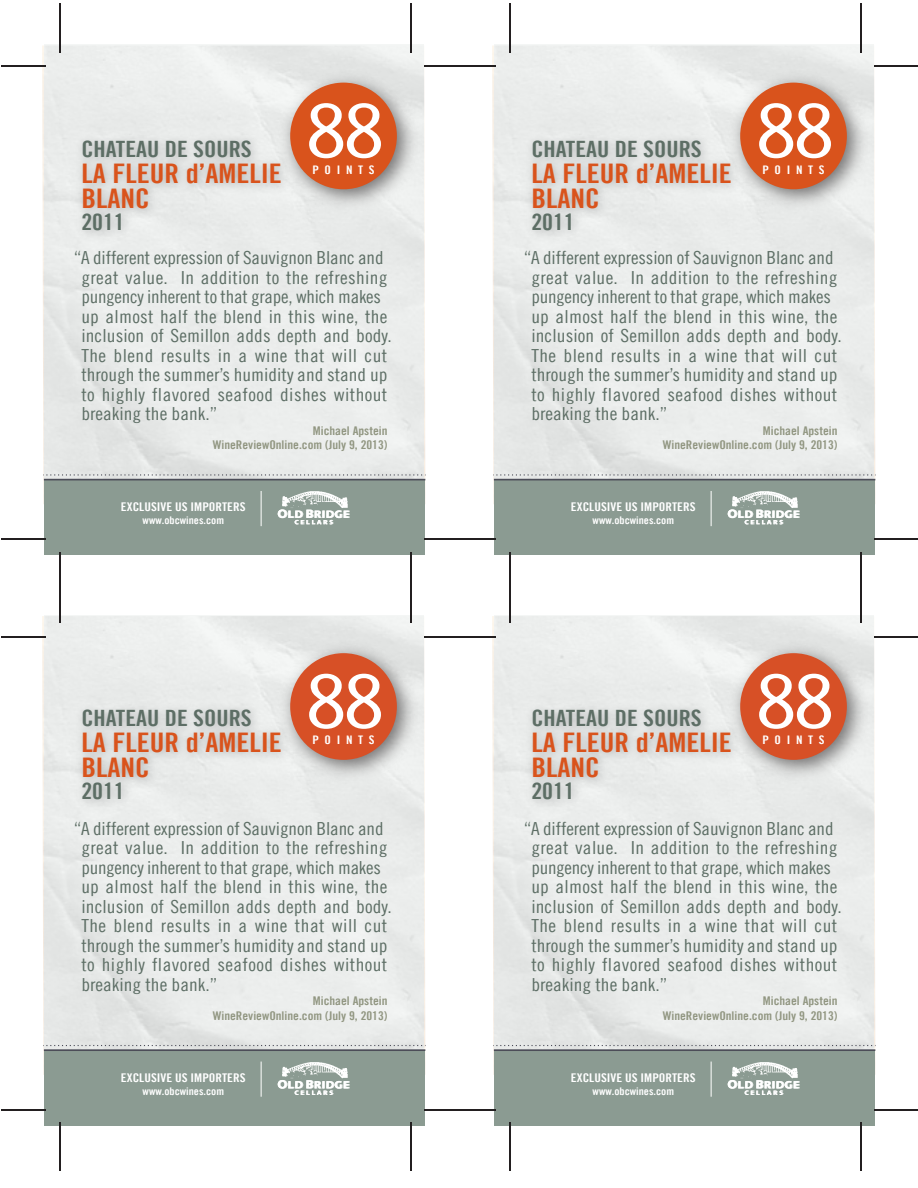
<style>
.page{position:relative;width:918px;height:1188px;background:#fff}
.page>*{position:absolute;margin:0;border:0;box-sizing:border-box;transform-origin:0 0}
.t1{font:74.4px "Trade Gothic Cond Eighteen";letter-spacing:-.05em;color:#fff;scale:1.29 1}
.t2{font:27px/25.5px "Trade Gothic LT Bold Cond Twenty";color:#d9531c;scale:1.09 1}
.t3{font:22.5px "Trade Gothic LT Bold Cond Twenty";color:#5d6e65;scale:1.09 1}
.t4{font:18px/19.5px "Trade Gothic LT Cond Eighteen";letter-spacing:.005em;color:#5d6e65;scale:1.07 1}
.t5{font:12px/14.4px "Trade Gothic LT Bold Cond Twenty";color:#919681;text-align:right;scale:1.09 1}
.t6{font:12px "Trade Gothic LT Bold Cond Twenty";color:#fff;scale:1.1 1}
.t7{font:11.85px "Trade Gothic LT Bold Cond Twenty";letter-spacing:.435em;color:#fff;scale:1.1 1}
.t8{font:10.5px "Trade Gothic LT Bold Cond Twenty";color:#fff;scale:1.1 1}
</style>
<div class="page">
<div style="left:495px;top:44px;width:379px;height:459px;background:#eaeceb"></div>
<div style="left:494px;top:480px;width:381px;height:75px;background:#8b9b92"></div>
<hr style="left:494px;top:479px;width:381px;height:1px;background:#4c4d58">
<svg style="left:493px;top:474px;width:383px;height:2px"></svg>
<img style="left:726px;top:65px;width:149px;height:62px">
<div style="left:740px;top:83px;width:107px;height:106px;background:#d9531c;border-radius:50%"></div>
<div style="left:45px;top:44px;width:379px;height:459px;background:#eaeceb"></div>
<div style="left:44px;top:480px;width:381px;height:75px;background:#8b9b92"></div>
<hr style="left:44px;top:479px;width:381px;height:1px;background:#4c4d58">
<svg style="left:43px;top:474px;width:383px;height:2px"></svg>
<img style="left:276px;top:65px;width:149px;height:62px">
<div style="left:290px;top:83px;width:107px;height:106px;background:#d9531c;border-radius:50%"></div>
<div style="left:45px;top:615px;width:379px;height:459px;background:#eaeceb"></div>
<div style="left:44px;top:1051px;width:381px;height:75px;background:#8b9b92"></div>
<hr style="left:44px;top:1049px;width:381px;height:2px;background:#4c4d58">
<svg style="left:43px;top:1045px;width:383px;height:1px"></svg>
<img style="left:274px;top:636px;width:151px;height:60px">
<div style="left:290px;top:653px;width:107px;height:107px;background:#d75026;border-radius:50%"></div>
<div style="left:495px;top:615px;width:379px;height:459px;background:#eaeceb"></div>
<div style="left:494px;top:1051px;width:381px;height:75px;background:#8b9b92"></div>
<hr style="left:494px;top:1049px;width:381px;height:2px;background:#4c4d58">
<svg style="left:493px;top:1045px;width:383px;height:1px"></svg>
<img style="left:724px;top:636px;width:151px;height:60px">
<div style="left:740px;top:653px;width:107px;height:107px;background:#d75026;border-radius:50%"></div>
<img style="left:526px;top:127px;width:349px;height:134px">
<hr style="left:711px;top:491px;width:1px;height:35px;background:#fff">
<svg style="left:728px;top:509px;width:71px;height:15px"></svg>
<img style="left:732px;top:491px;width:66px;height:17px">
<img style="left:76px;top:127px;width:349px;height:134px">
<hr style="left:261px;top:491px;width:1px;height:35px;background:#fff">
<svg style="left:278px;top:509px;width:71px;height:15px"></svg>
<img style="left:282px;top:491px;width:66px;height:17px">
<img style="left:77px;top:696px;width:348px;height:134px">
<hr style="left:261px;top:1062px;width:1px;height:35px;background:#fff">
<svg style="left:278px;top:1080px;width:71px;height:15px"></svg>
<img style="left:282px;top:1062px;width:66px;height:17px">
<img style="left:527px;top:696px;width:348px;height:134px">
<hr style="left:711px;top:1062px;width:1px;height:35px;background:#fff">
<svg style="left:728px;top:1080px;width:71px;height:15px"></svg>
<img style="left:732px;top:1062px;width:66px;height:17px">
<hr style="left:509px;top:3px;width:1px;height:50px;background:#231f20">
<hr style="left:860px;top:3px;width:1px;height:50px;background:#231f20">
<hr style="left:874px;top:65px;width:44px;height:2px;background:#231f20">
<hr style="left:452px;top:65px;width:44px;height:2px;background:#231f20">
<hr style="left:452px;top:539px;width:44px;height:1px;background:#231f20">
<hr style="left:860px;top:552px;width:1px;height:49px;background:#231f20">
<hr style="left:874px;top:539px;width:44px;height:1px;background:#231f20">
<hr style="left:509px;top:552px;width:1px;height:49px;background:#231f20">
<hr style="left:59px;top:3px;width:1px;height:50px;background:#231f20">
<hr style="left:410px;top:3px;width:1px;height:50px;background:#231f20">
<hr style="left:424px;top:65px;width:44px;height:2px;background:#231f20">
<hr style="left:2px;top:65px;width:44px;height:2px;background:#231f20">
<hr style="left:2px;top:539px;width:44px;height:1px;background:#231f20">
<hr style="left:410px;top:552px;width:1px;height:49px;background:#231f20">
<hr style="left:424px;top:539px;width:44px;height:1px;background:#231f20">
<hr style="left:59px;top:552px;width:1px;height:49px;background:#231f20">
<hr style="left:509px;top:573px;width:1px;height:50px;background:#231f20">
<hr style="left:860px;top:573px;width:1px;height:50px;background:#231f20">
<hr style="left:874px;top:636px;width:44px;height:1px;background:#231f20">
<hr style="left:452px;top:636px;width:44px;height:1px;background:#231f20">
<hr style="left:452px;top:1109px;width:44px;height:1px;background:#231f20">
<hr style="left:860px;top:1123px;width:1px;height:48px;background:#231f20">
<hr style="left:874px;top:1109px;width:44px;height:1px;background:#231f20">
<hr style="left:509px;top:1123px;width:1px;height:48px;background:#231f20">
<hr style="left:59px;top:573px;width:1px;height:50px;background:#231f20">
<hr style="left:410px;top:573px;width:1px;height:50px;background:#231f20">
<hr style="left:424px;top:636px;width:44px;height:1px;background:#231f20">
<hr style="left:2px;top:636px;width:44px;height:1px;background:#231f20">
<hr style="left:2px;top:1109px;width:44px;height:1px;background:#231f20">
<hr style="left:410px;top:1123px;width:1px;height:48px;background:#231f20">
<hr style="left:424px;top:1109px;width:44px;height:1px;background:#231f20">
<hr style="left:59px;top:1123px;width:1px;height:48px;background:#231f20">
<p class="t3" style="left:81px;top:136px;width:158px">CHATEAU DE SOURS</p>
<h2 class="t2" style="left:81px;top:160px;width:186px">LA FLEUR d’AMELIE<br>BLANC</h2>
<p class="t3" style="left:81px;top:208px;width:41px">2011</p>
<h1 class="t1" style="left:305px;top:87px;width:64px">88</h1>
<p class="t7" style="left:312px;top:162px;width:58px">POINTS</p>
<p class="t4" style="left:81px;top:248px;width:292px;text-indent:-8px">“A different expression of Sauvignon Blanc and great value. In addition to the refreshing pungency inherent to that grape, which makes up almost half the blend in this wine, the inclusion of Semillon adds depth and body.<br>The blend results in a wine that will cut through the summer’s humidity and stand up to highly flavored seafood dishes without breaking the bank.”</p>
<p class="t5" style="left:213px;top:423px;width:162px">Michael Apstein<br>WineReviewOnline.com (July 9, 2013)</p>
<p class="t6" style="left:121px;top:500px;width:115px">EXCLUSIVE US IMPORTERS</p>
<p class="t8" style="left:143px;top:514px;width:76px">www.obcwines.com</p>
<p class="t3" style="left:81px;top:705px;width:158px">CHATEAU DE SOURS</p>
<h2 class="t2" style="left:81px;top:729px;width:186px">LA FLEUR d’AMELIE<br>BLANC</h2>
<p class="t3" style="left:81px;top:777px;width:41px">2011</p>
<h1 class="t1" style="left:305px;top:657px;width:64px">88</h1>
<p class="t7" style="left:312px;top:733px;width:58px">POINTS</p>
<p class="t4" style="left:81px;top:819px;width:292px;text-indent:-8px">“A different expression of Sauvignon Blanc and great value. In addition to the refreshing pungency inherent to that grape, which makes up almost half the blend in this wine, the inclusion of Semillon adds depth and body.<br>The blend results in a wine that will cut through the summer’s humidity and stand up to highly flavored seafood dishes without breaking the bank.”</p>
<p class="t5" style="left:213px;top:994px;width:162px">Michael Apstein<br>WineReviewOnline.com (July 9, 2013)</p>
<p class="t6" style="left:121px;top:1070px;width:115px">EXCLUSIVE US IMPORTERS</p>
<p class="t8" style="left:143px;top:1085px;width:76px">www.obcwines.com</p>
<p class="t3" style="left:531px;top:136px;width:158px">CHATEAU DE SOURS</p>
<h2 class="t2" style="left:531px;top:160px;width:186px">LA FLEUR d’AMELIE<br>BLANC</h2>
<p class="t3" style="left:531px;top:208px;width:41px">2011</p>
<h1 class="t1" style="left:755px;top:87px;width:64px">88</h1>
<p class="t7" style="left:762px;top:162px;width:58px">POINTS</p>
<p class="t4" style="left:531px;top:248px;width:292px;text-indent:-8px">“A different expression of Sauvignon Blanc and great value. In addition to the refreshing pungency inherent to that grape, which makes up almost half the blend in this wine, the inclusion of Semillon adds depth and body.<br>The blend results in a wine that will cut through the summer’s humidity and stand up to highly flavored seafood dishes without breaking the bank.”</p>
<p class="t5" style="left:663px;top:423px;width:162px">Michael Apstein<br>WineReviewOnline.com (July 9, 2013)</p>
<p class="t6" style="left:571px;top:500px;width:115px">EXCLUSIVE US IMPORTERS</p>
<p class="t8" style="left:593px;top:514px;width:76px">www.obcwines.com</p>
<p class="t3" style="left:531px;top:705px;width:158px">CHATEAU DE SOURS</p>
<h2 class="t2" style="left:531px;top:729px;width:186px">LA FLEUR d’AMELIE<br>BLANC</h2>
<p class="t3" style="left:531px;top:777px;width:41px">2011</p>
<h1 class="t1" style="left:755px;top:657px;width:64px">88</h1>
<p class="t7" style="left:762px;top:733px;width:58px">POINTS</p>
<p class="t4" style="left:531px;top:819px;width:292px;text-indent:-8px">“A different expression of Sauvignon Blanc and great value. In addition to the refreshing pungency inherent to that grape, which makes up almost half the blend in this wine, the inclusion of Semillon adds depth and body.<br>The blend results in a wine that will cut through the summer’s humidity and stand up to highly flavored seafood dishes without breaking the bank.”</p>
<p class="t5" style="left:663px;top:994px;width:162px">Michael Apstein<br>WineReviewOnline.com (July 9, 2013)</p>
<p class="t6" style="left:571px;top:1070px;width:115px">EXCLUSIVE US IMPORTERS</p>
<p class="t8" style="left:593px;top:1085px;width:76px">www.obcwines.com</p>
</div>
